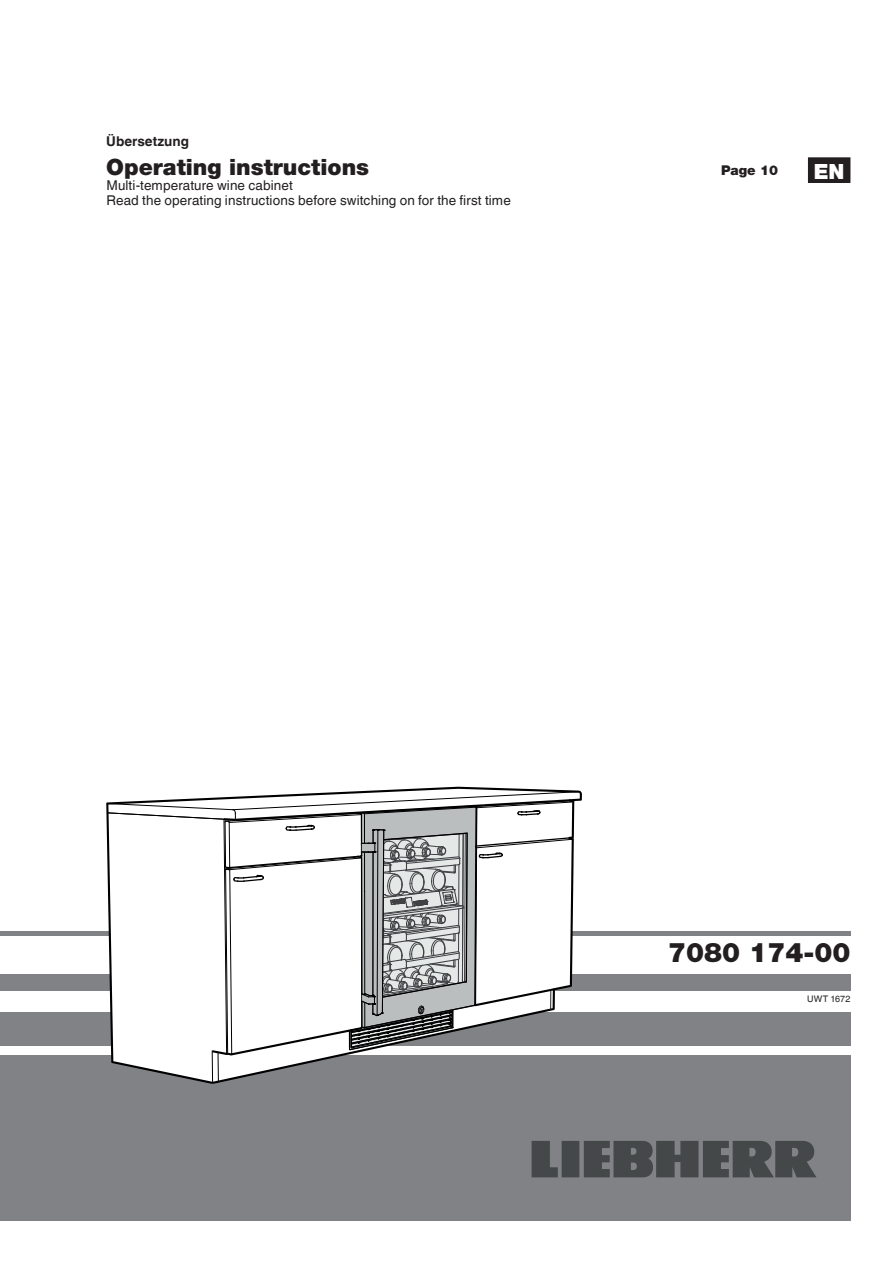
<style>
.page{position:relative;width:893px;height:1263px;background:#fff}
.page>*{position:absolute;margin:0;border:0;box-sizing:border-box;transform-origin:0 0}
.t1{font:900 27px "Helvetica Neue LT";color:#231f20}
.t2{font:900 22.5px "Helvetica Neue LT";color:#231f20}
.t3{font:900 21px "Helvetica Neue LT";color:#fff}
.t4{font:13.5px/15.1px "Helvetica Linotype";letter-spacing:.01em;color:#231f20}
.t5{font:700 13.5px "Helvetica Linotype";color:#231f20}
.t6{font:900 13.5px "Helvetica Neue LT";color:#231f20}
.t7{font:9px "Helvetica Linotype";letter-spacing:.015em;color:#231f20}
</style>
<div class="page">
<div style="left:0;top:1054px;width:850px;height:166px;background:#808285"></div>
<div style="left:0;top:1012px;width:850px;height:34px;background:#808285"></div>
<div style="left:0;top:974px;width:850px;height:17px;background:#808285"></div>
<hr style="left:0;top:931px;width:850px;height:4px;background:#808285">
<div style="left:809px;top:158px;width:41px;height:24px;background:#231f20"></div>
<div style="left:808px;top:157px;width:42px;height:26px;border:2px solid #231f20"></div>
<svg style="left:106px;top:787px;width:476px;height:297px"></svg>
<svg style="left:107px;top:791px;width:472px;height:292px"></svg>
<svg style="left:532px;top:1141px;width:284px;height:36px"></svg>
<p class="t5" style="left:106px;top:133px;width:84px">Übersetzung</p>
<h2 class="t2" style="left:106px;top:153px;width:264px">Operating instructions</h2>
<p class="t6" style="left:721px;top:162px;width:59px">Page 10</p>
<p class="t4" style="left:106px;top:177px;width:406px">Multi-temperature wine cabinet<br>Read the operating instructions before switching on for the first time</p>
<h3 class="t3" style="left:814px;top:158px;width:32px">EN</h3>
<h1 class="t1" style="left:668px;top:936px;width:184px">7080 174-00</h1>
<p class="t7" style="left:807px;top:994px;width:45px">UWT 1672</p>
</div>
